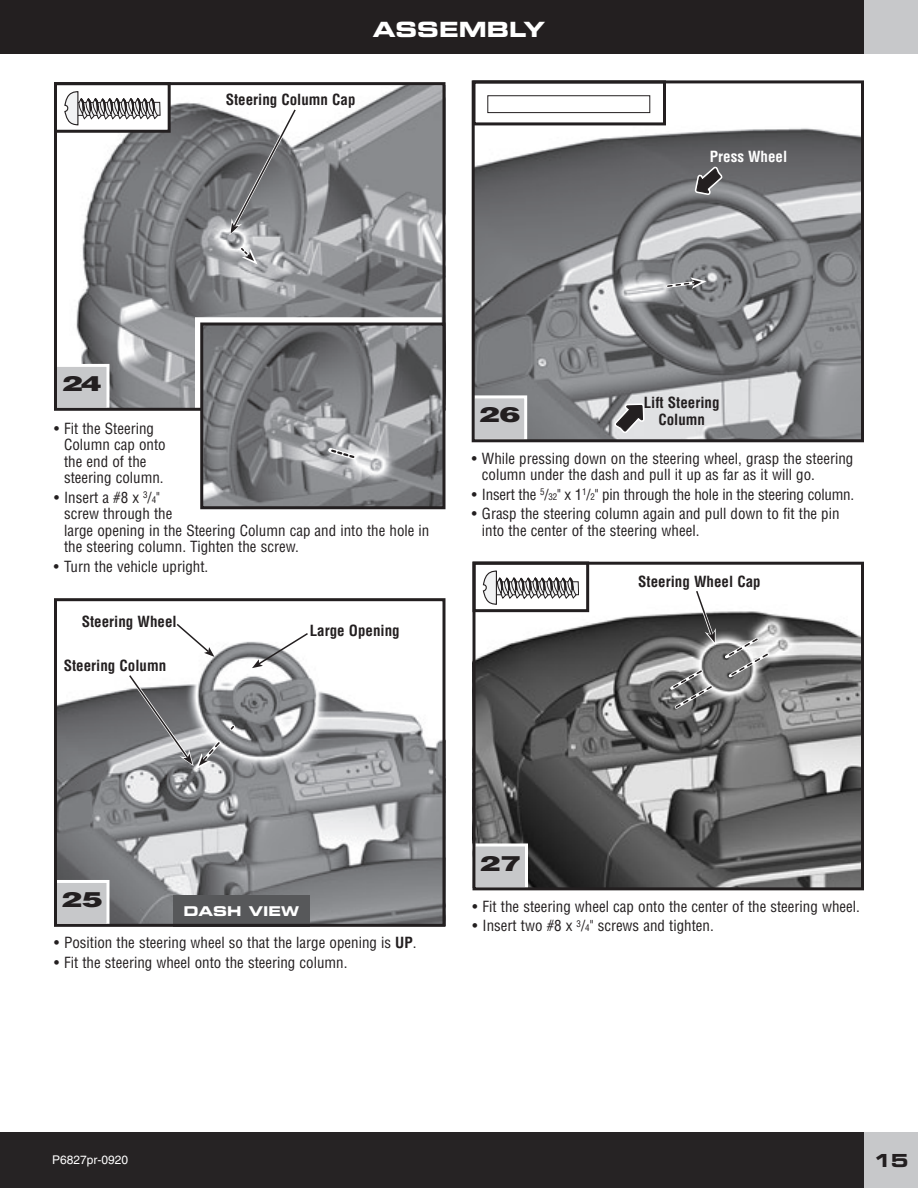
<style>
.page{position:relative;width:918px;height:1188px;background:#fff}
.page>*{position:absolute;margin:0;border:0;box-sizing:border-box;transform-origin:0 0}
.t1{font:21px "Eurostile LT Std Bold Ex 2";color:#fff}
.t2{font:900 21px "Helvetica LT Std";color:#231f20;scale:1.5 1}
.t3{font:18px "Eurostile LT Std Bold Ex 2";color:#231f20}
.t4{font:condensed 15px/16.5px "Helvetica LT Std";color:#231f20}
.t5{font:700 condensed 15px/16.5px "Helvetica LT Std";color:#231f20;text-align:center}
.t6{font:700 condensed 15px "Helvetica LT Std";color:#fff}
.t7{font:13.5px "Eurostile LT Std Bold Ex 2";color:#fff}
.t8{font:12px "Helvetica LT Std";color:#fff}
.s1{font-size:9px}
.s2{font-weight:700}
</style>
<div class="page">
<div style="left:0;top:1132px;width:918px;height:56px;background:#262324"></div>
<div style="left:0;top:0;width:918px;height:54px;background:#231f20"></div>
<div style="left:864px;top:0;width:54px;height:54px;background:#c7c8ca"></div>
<div style="left:864px;top:1132px;width:54px;height:56px;background:#c7c8ca"></div>
<img style="left:76px;top:86px;width:366px;height:321px">
<svg style="left:237px;top:244px;width:21px;height:21px"></svg>
<div style="left:56px;top:365px;width:52px;height:44px;background:#c7c8ca"></div>
<div style="left:54px;top:364px;width:56px;height:46px;border:3px solid #fff"></div>
<div style="left:56px;top:84px;width:113px;height:47px;background:#fff"></div>
<div style="left:77px;top:102px;width:83px;height:14px;border:1px solid #231f20"></div>
<svg style="left:64px;top:91px;width:94px;height:35px"></svg>
<div style="left:54px;top:82px;width:117px;height:51px;border:3px solid #231f20"></div>
<img style="left:58px;top:641px;width:384px;height:282px">
<div style="left:56px;top:881px;width:52px;height:44px;background:#c7c8ca"></div>
<div style="left:54px;top:880px;width:56px;height:46px;border:3px solid #fff"></div>
<img style="left:476px;top:125px;width:384px;height:313px">
<svg style="left:664px;top:277px;width:42px;height:13px"></svg>
<svg style="left:691px;top:167px;width:35px;height:32px"></svg>
<svg style="left:611px;top:186px;width:37px;height:252px;background:#8d8e90"></svg>
<div style="left:473px;top:397px;width:53px;height:43px;background:#c7c8ca"></div>
<div style="left:472px;top:395px;width:55px;height:47px;border:3px solid #fff"></div>
<img style="left:476px;top:605px;width:384px;height:281px">
<svg style="left:667px;top:667px;width:48px;height:45px;background:#838383"></svg>
<svg style="left:722px;top:635px;width:50px;height:45px;background:#9c9c9c"></svg>
<div style="left:474px;top:845px;width:52px;height:43px;background:#c7c8ca"></div>
<div style="left:472px;top:843px;width:56px;height:47px;border:3px solid #fff"></div>
<svg style="left:230px;top:106px;width:69px;height:129px"></svg>
<svg style="left:252px;top:633px;width:58px;height:35px"></svg>
<svg style="left:126px;top:671px;width:112px;height:99px"></svg>
<svg style="left:175px;top:624px;width:39px;height:33px"></svg>
<div style="left:488px;top:95px;width:162px;height:18px;border:1px solid #231f20"></div>
<div style="left:472px;top:80px;width:194px;height:45px;border:3px solid #231f20"></div>
<div style="left:474px;top:563px;width:114px;height:48px;background:#fff"></div>
<div style="left:495px;top:581px;width:84px;height:14px;border:1px solid #231f20"></div>
<svg style="left:482px;top:570px;width:95px;height:35px"></svg>
<div style="left:472px;top:562px;width:117px;height:50px;border:3px solid #231f20"></div>
<svg style="left:693px;top:591px;width:23px;height:54px"></svg>
<div style="left:472px;top:562px;width:392px;height:328px;border:3px solid #231f20"></div>
<div style="left:195px;top:317px;width:247px;height:189px;border:4px solid #fff"></div>
<div style="left:54px;top:82px;width:392px;height:329px;border:3px solid #231f20"></div>
<img style="left:204px;top:326px;width:238px;height:179px">
<svg style="left:325px;top:445px;width:34px;height:18px"></svg>
<div style="left:200px;top:322px;width:246px;height:187px;border:3px solid #231f20"></div>
<div style="left:472px;top:80px;width:392px;height:362px;border:3px solid #231f20"></div>
<div style="left:174px;top:895px;width:136px;height:32px;background:#57585a"></div>
<div style="left:54px;top:598px;width:392px;height:329px;border:3px solid #231f20"></div>
<h1 class="t2" style="left:62px;top:376px;width:28px">24</h1>
<h1 class="t1" style="left:373px;top:21px;width:174px">ASSEMBLY</h1>
<p class="t5" style="left:226px;top:92px;width:131px">Steering Column Cap</p>
<p class="t6" style="left:710px;top:151px;width:79px">Press Wheel</p>
<p class="t4" style="left:64px;top:421px;width:103px;text-indent:-10px">• Fit the Steering<br>Column cap onto the end of the steering column.</p>
<p class="t4" style="left:64px;top:490px;width:367px;text-indent:-10px">• Insert a #8 x <sup>3</sup>/<span class="s1">4</span>"<br>screw through the<br>large opening in the Steering Column cap and into the hole in the steering column. Tighten the screw.</p>
<p class="t4" style="left:54px;top:559px;width:156px">• Turn the vehicle upright.</p>
<p class="t5" style="left:82px;top:615px;width:96px">Steering Wheel</p>
<p class="t5" style="left:64px;top:659px;width:104px">Steering Column</p>
<p class="t5" style="left:310px;top:624px;width:91px">Large Opening</p>
<h1 class="t2" style="left:478px;top:407px;width:30px">26</h1>
<p class="t5" style="left:644px;top:396px;width:77px">Lift Steering<br>Column</p>
<p class="t4" style="left:482px;top:451px;width:373px;text-indent:-10px">• While pressing down on the steering wheel, grasp the steering column under the dash and pull it up as far as it will go.</p>
<p class="t4" style="left:472px;top:487px;width:384px">• Insert the <sup>5</sup>/<span class="s1">32</span>" x 1<sup>1</sup>/<span class="s1">2</span>" pin through the hole in the steering column.</p>
<p class="t4" style="left:482px;top:507px;width:359px;text-indent:-10px">• Grasp the steering column again and pull down to fit the pin into the center of the steering wheel.</p>
<p class="t5" style="left:638px;top:574px;width:124px">Steering Wheel Cap</p>
<h1 class="t2" style="left:61px;top:892px;width:30px">25</h1>
<p class="t7" style="left:183px;top:906px;width:117px">DASH VIEW</p>
<p class="t4" style="left:54px;top:936px;width:364px">• Position the steering wheel so that the large opening is <span class="s2">UP</span>.</p>
<p class="t4" style="left:54px;top:955px;width:295px">• Fit the steering wheel onto the steering column.</p>
<h1 class="t2" style="left:479px;top:856px;width:30px">27</h1>
<p class="t4" style="left:472px;top:899px;width:389px">• Fit the steering wheel cap onto the center of the steering wheel.</p>
<p class="t4" style="left:472px;top:919px;width:243px">• Insert two #8 x <sup>3</sup>/<span class="s1">4</span>" screws and tighten.</p>
<p class="t8" style="left:52px;top:1155px;width:78px">P6827pr-0920</p>
<p class="t3" style="left:873px;top:1153px;width:37px">15</p>
</div>
